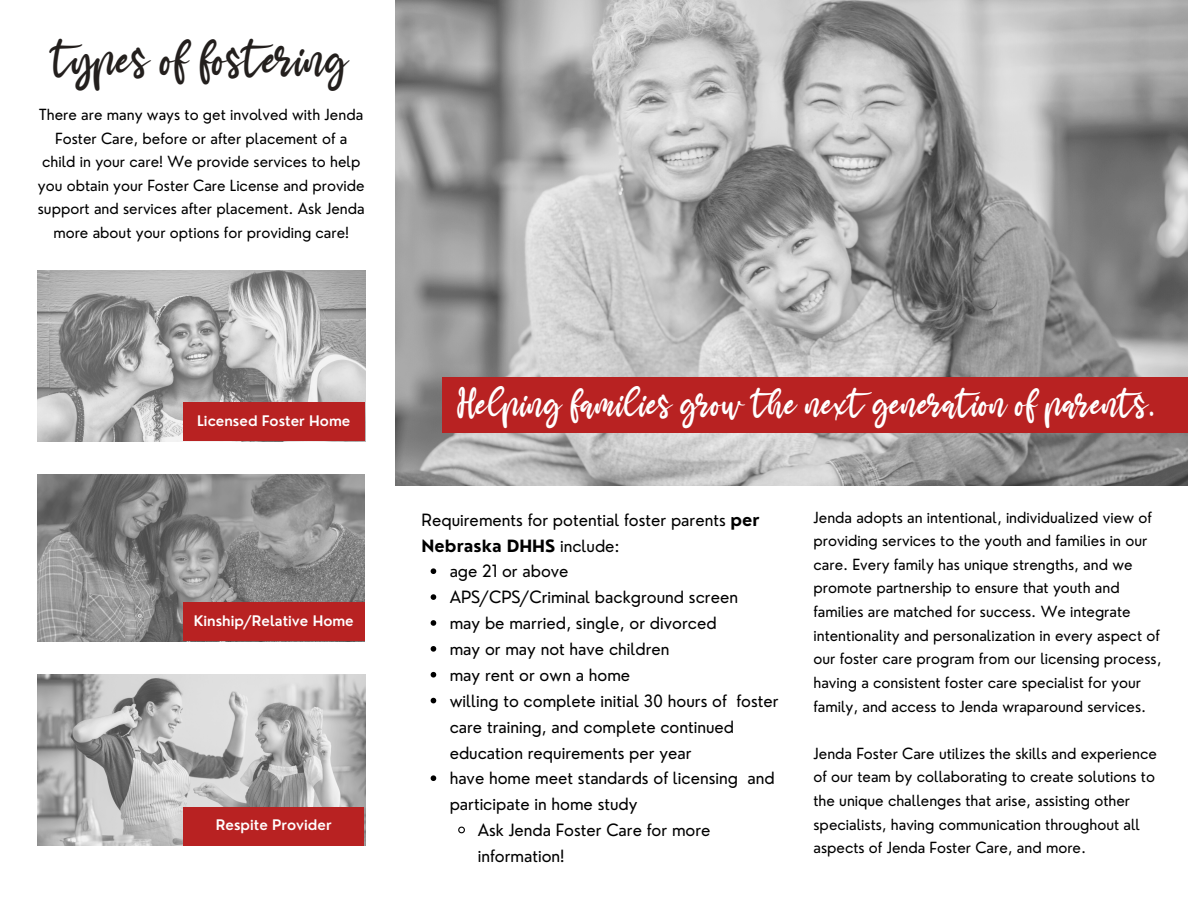
<style>
.page{position:relative;width:1188px;height:918px;background:#fff}
.page>*{position:absolute;margin:0;border:0;box-sizing:border-box;transform-origin:0 0}
.t1{font:39.45px "mama";color:#231f1d}
.t2{font:30.6px "mama";color:#fff}
.t3{font:16.5px/25.8px "Nourd";color:#000}
.t4{font:15px/23.7px "Nourd";color:#000}
.t5{font:600 14.25px "Nourd";color:#fff}
.s1{font-weight:700}
</style>
<div class="page">
<img style="left:38px;top:270px;width:327px;height:171px">
<img style="left:38px;top:475px;width:327px;height:166px">
<img style="left:38px;top:675px;width:327px;height:171px">
<div style="left:183px;top:403px;width:182px;height:38px;background:#b82222"></div>
<div style="left:183px;top:603px;width:182px;height:38px;background:#b82222"></div>
<div style="left:184px;top:807px;width:180px;height:38px;background:#b82222"></div>
<img style="left:396px;top:0;width:792px;height:486px">
<div style="left:442px;top:377px;width:746px;height:56px;background:#b82222"></div>
<svg style="left:431px;top:568px;width:5px;height:6px"></svg>
<svg style="left:431px;top:594px;width:5px;height:6px"></svg>
<svg style="left:431px;top:620px;width:5px;height:6px"></svg>
<svg style="left:431px;top:646px;width:5px;height:6px"></svg>
<svg style="left:431px;top:672px;width:5px;height:6px"></svg>
<svg style="left:431px;top:698px;width:5px;height:5px"></svg>
<svg style="left:431px;top:775px;width:5px;height:6px"></svg>
<svg style="left:458px;top:826px;width:7px;height:8px"></svg>
<p class="t1" style="left:54px;top:34px;width:296px">types of fostering</p>
<p class="t4" style="left:38px;top:102px;width:328px;text-align:center">There are many ways to get involved with Jenda Foster Care, before or after placement of a child in your care! We provide services to help you obtain your Foster Care License and provide support and services after placement. Ask Jenda more about your options for providing care!</p>
<p class="t5" style="left:197px;top:411px;width:155px">Licensed Foster Home</p>
<p class="t5" style="left:194px;top:612px;width:162px">Kinship/Relative Home</p>
<p class="t5" style="left:216px;top:816px;width:117px">Respite Provider</p>
<p class="t2" style="left:456px;top:383px;width:701px">Helping families grow the next generation of parents.</p>
<p class="t3" style="left:422px;top:507px;width:340px">Requirements for potential foster parents <span class="s1">per<br>Nebraska DHHS</span> include:</p>
<p class="t4" style="left:814px;top:505px;width:349px">Jenda adopts an intentional, individualized view of providing services to the youth and families in our care. Every family has unique strengths, and we promote partnership to ensure that youth and families are matched for success. We integrate intentionality and personalization in every aspect of our foster care program from our licensing process, having a consistent foster care specialist for your family, and access to Jenda wraparound services.</p>
<p class="t4" style="left:814px;top:741px;width:345px">Jenda Foster Care utilizes the skills and experience of our team by collaborating to create solutions to the unique challenges that arise, assisting other specialists, having communication throughout all aspects of Jenda Foster Care, and more.</p>
<p class="t3" style="left:450px;top:558px;width:120px">age 21 or above</p>
<p class="t3" style="left:450px;top:584px;width:290px">APS/CPS/Criminal background screen</p>
<p class="t3" style="left:450px;top:610px;width:268px">may be married, single, or divorced</p>
<p class="t3" style="left:450px;top:636px;width:221px">may or may not have children</p>
<p class="t3" style="left:450px;top:662px;width:182px">may rent or own a home</p>
<p class="t3" style="left:450px;top:688px;width:330px">willing to complete initial 30 hours of foster care training, and complete continued education requirements per year</p>
<p class="t3" style="left:450px;top:765px;width:327px">have home meet standards of licensing and participate in home study</p>
<p class="t3" style="left:478px;top:817px;width:234px">Ask Jenda Foster Care for more information!</p>
</div>
